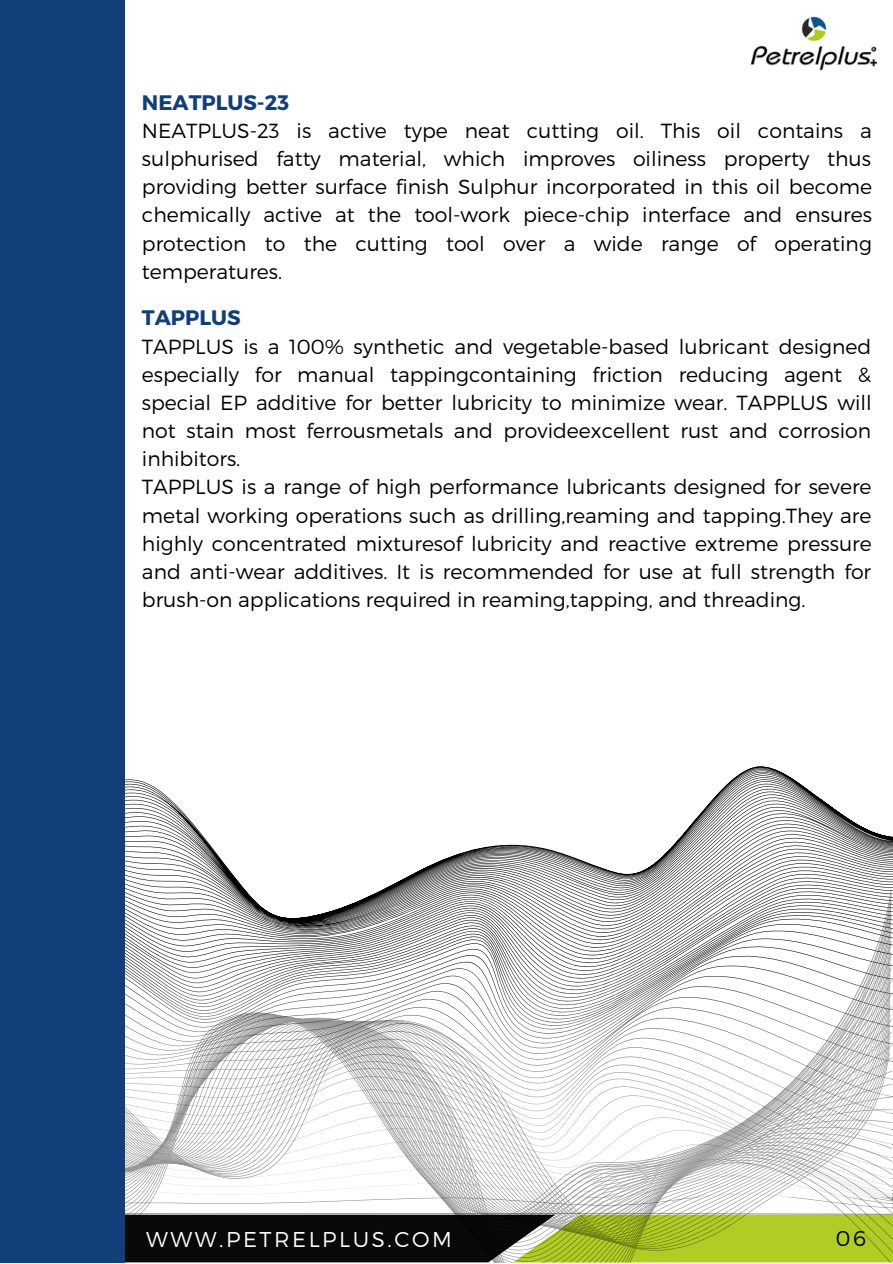
<style>
.page{position:relative;width:893px;height:1264px;background:#fff}
.page>*{position:absolute;margin:0;border:0;box-sizing:border-box;transform-origin:0 0}
.t1{font:300 21.45px "Montserrat";letter-spacing:.12em;color:#fff}
.t2{font:300 21.45px "Montserrat";color:#000}
.t3{font:700 21px "Montserrat";color:#123e79}
.t4{font:300 20.4px/28px "Montserrat";color:#000;text-align:justify}
</style>
<div class="page">
<svg style="left:125px;top:779px;width:321px;height:110px"></svg>
<svg style="left:446px;top:766px;width:446px;height:244px"></svg>
<svg style="left:125px;top:889px;width:766px;height:13px"></svg>
<svg style="left:125px;top:902px;width:766px;height:13px"></svg>
<svg style="left:125px;top:915px;width:766px;height:13px"></svg>
<svg style="left:125px;top:928px;width:766px;height:13px"></svg>
<svg style="left:125px;top:941px;width:766px;height:13px"></svg>
<svg style="left:125px;top:954px;width:766px;height:13px"></svg>
<svg style="left:125px;top:967px;width:766px;height:13px"></svg>
<svg style="left:125px;top:980px;width:766px;height:13px"></svg>
<svg style="left:125px;top:993px;width:766px;height:13px"></svg>
<svg style="left:128px;top:1006px;width:763px;height:6px"></svg>
<svg style="left:125px;top:1017px;width:767px;height:245px"></svg>
<div style="left:0;top:0;width:125px;height:1262px;background:#123e79"></div>
<img style="left:751px;top:17px;width:125px;height:54px">
<p class="t3" style="left:142px;top:88px;width:149px">NEATPLUS-23</p>
<p class="t4" style="left:142px;top:116px;width:731px">NEATPLUS-23 is active type neat cutting oil. This oil contains a sulphurised fatty material, which improves oiliness property thus providing better surface finish Sulphur incorporated in this oil become chemically active at the tool-work piece-chip interface and ensures protection to the cutting tool over a wide range of operating temperatures.</p>
<p class="t3" style="left:142px;top:304px;width:100px">TAPPLUS</p>
<p class="t4" style="left:142px;top:331px;width:731px">TAPPLUS is a 100% synthetic and vegetable-based lubricant designed especially for manual tappingcontaining friction reducing agent &amp; special EP additive for better lubricity to minimize wear. TAPPLUS will not stain most ferrousmetals and provideexcellent rust and corrosion inhibitors.</p>
<p class="t4" style="left:142px;top:472px;width:731px">TAPPLUS is a range of high performance lubricants designed for severe metal working operations such as drilling,reaming and tapping.They are highly concentrated mixturesof lubricity and reactive extreme pressure and anti-wear additives. It is recommended for use at full strength for brush-on applications required in reaming,tapping, and threading.</p>
<p class="t1" style="left:146px;top:1225px;width:307px">WWW.PETRELPLUS.COM</p>
<p class="t2" style="left:835px;top:1224px;width:32px">06</p>
</div>
